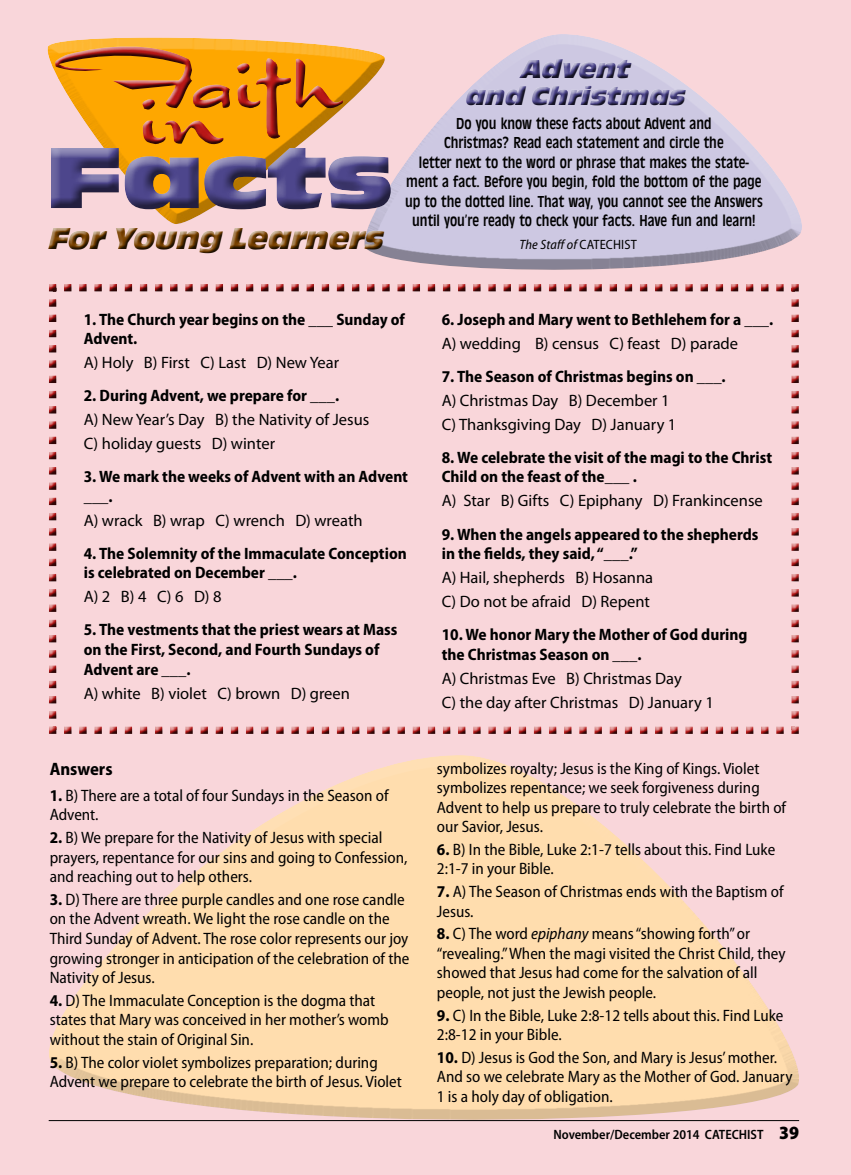
<style>
.page{position:relative;width:851px;height:1175px;background:#fff}
.page>*{position:absolute;margin:0;border:0;box-sizing:border-box;transform-origin:0 0}
.t1{font:90px "Antique Oli Nor P";letter-spacing:.01em;color:#4d468c}
.t2{font:81px "Dragonwick";color:#b81717}
.t3{font:31.5px "Antique Oli T Comp Ital";color:#7a4200}
.t4{font:27px/27px "Antique Oli T Comp Ital";color:#4d468c;text-align:center}
.t5{font:700 semi-condensed 18px "Myriad Pro";color:#000}
.t6{font:semi-condensed 16.5px/19.5px "Myriad Pro";color:#000}
.t7{font:700 semi-condensed 16.5px/19.5px "Myriad Pro";color:#000}
.t8{font:16.5px/24px "Myriad Pro";color:#000}
.t9{font:condensed 16.5px/19.5px "Antique Oli T";color:#000;text-align:center}
.t10{font:600 semi-condensed 13.5px "Myriad Pro";color:#000}
.t11{font:italic semi-condensed 13.5px "Myriad Pro";letter-spacing:.01em;color:#000}
.s1{font-style:normal}
.s2{font-weight:700}
.s3{font-style:italic}
.s4{font-weight:900;font-size:18.75px}
</style>
<div class="page">
<div style="left:0;top:0;width:850px;height:1174px;background:#f9d6da"></div>
<div style="left:46px;top:754px;width:753px;height:320px;background:#fff;opacity:.15"></div>
<div style="left:46px;top:888px;width:753px;height:233px;background:#000;opacity:.15"></div>
<div style="left:47px;top:35px;width:339px;height:83px;background:#fff;opacity:.35"></div>
<div style="left:47px;top:50px;width:339px;height:174px;background:#000;opacity:.35"></div>
<div style="left:50px;top:46px;width:296px;height:97px;background:#fff;opacity:.75"></div>
<div style="left:52px;top:52px;width:295px;height:97px;background:#000;opacity:.75"></div>
<div style="left:363px;top:34px;width:441px;height:206px;background:#fff;opacity:.35"></div>
<div style="left:363px;top:103px;width:441px;height:169px;background:#000;opacity:.35"></div>
<div style="left:462px;top:54px;width:227px;height:52px;background:#fff;opacity:.75"></div>
<div style="left:463px;top:56px;width:227px;height:53px;background:#000;opacity:.75"></div>
<div style="left:40px;top:138px;width:357px;height:77px;background:#fff;opacity:.55"></div>
<div style="left:42px;top:141px;width:360px;height:79px;background:#000;opacity:.55"></div>
<div style="left:44px;top:224px;width:344px;height:31px;background:#f9d6da"></div>
<div style="left:45px;top:225px;width:343px;height:33px;background:#000;opacity:.75"></div>
<div style="left:256px;top:56px;width:37px;height:82px;background:#fff;opacity:.75"></div>
<div style="left:256px;top:61px;width:37px;height:77px;background:#000;opacity:.75"></div>
<hr style="left:49px;top:1120px;width:750px;height:1px;background:#000">
<h2 class="t2" style="left:48px;top:46px;width:297px">Fai h</h2>
<h2 class="t2" style="left:141px;top:82px;width:86px">in</h2>
<h1 class="t1" style="left:47px;top:138px;width:346px">Facts</h1>
<h3 class="t4" style="left:466px;top:55px;width:221px">Advent<br>and Christmas</h3>
<p class="t9" style="left:405px;top:113px;width:359px">Do you know these facts about Advent and<br>Christmas? Read each statement and circle the<br>letter next to the word or phrase that makes the state&shy;ment a fact. Before you begin, fold the bottom of the page up to the dotted line. That way, you cannot see the Answers</p>
<p class="t9" style="left:412px;top:211px;width:345px">until you’re ready to check your facts. Have fun and learn!</p>
<h3 class="t3" style="left:49px;top:221px;width:336px">For Young Learners</h3>
<p class="t11" style="left:519px;top:237px;width:119px">The Staff of <span class="s1">CATECHIST</span></p>
<p class="t7" style="left:84px;top:310px;width:322px">1. The Church year begins on the ___ Sunday of<br>Advent.</p>
<p class="t8" style="left:84px;top:350px;width:257px">A) Holy B) First C) Last D) New Year</p>
<p class="t7" style="left:84px;top:386px;width:257px">2. During Advent, we prepare for ___.</p>
<p class="t8" style="left:84px;top:407px;width:287px">A) New Year’s Day B) the Nativity of Jesus<br>C) holiday guests D) winter</p>
<p class="t7" style="left:84px;top:467px;width:326px">3. We mark the weeks of Advent with an Advent ___.</p>
<p class="t8" style="left:84px;top:508px;width:280px">A) wrack B) wrap C) wrench D) wreath</p>
<p class="t7" style="left:84px;top:544px;width:324px">4. The Solemnity of the Immaculate Conception is celebrated on December ___.</p>
<p class="t8" style="left:84px;top:584px;width:139px">A) 2 B) 4 C) 6 D) 8</p>
<p class="t7" style="left:84px;top:620px;width:315px">5. The vestments that the priest wears at Mass on the First, Second, and Fourth Sundays of<br>Advent are ___.</p>
<p class="t8" style="left:84px;top:680px;width:268px">A) white B) violet C) brown D) green</p>
<p class="t5" style="left:50px;top:758px;width:64px">Answers</p>
<p class="t6" style="left:50px;top:786px;width:340px"><span class="s2">1.</span> B) There are a total of four Sundays in the Season of<br>Advent.</p>
<p class="t6" style="left:50px;top:828px;width:359px"><span class="s2">2.</span> B) We prepare for the Nativity of Jesus with special prayers, repentance for our sins and going to Confession, and reaching out to help others.</p>
<p class="t6" style="left:50px;top:890px;width:361px"><span class="s2">3.</span> D) There are three purple candles and one rose candle on the Advent wreath. We light the rose candle on the Third Sunday of Advent. The rose color represents our joy growing stronger in anticipation of the celebration of the Nativity of Jesus.</p>
<p class="t6" style="left:50px;top:990px;width:340px"><span class="s2">4.</span> D) The Immaculate Conception is the dogma that states that Mary was conceived in her mother’s womb without the stain of Original Sin.</p>
<p class="t6" style="left:50px;top:1052px;width:353px"><span class="s2">5.</span> B) The color violet symbolizes preparation; during<br>Advent we prepare to celebrate the birth of Jesus. Violet</p>
<p class="t7" style="left:441px;top:310px;width:333px">6. Joseph and Mary went to Bethlehem for a ___.</p>
<p class="t8" style="left:441px;top:331px;width:298px">A) wedding B) census C) feast D) parade</p>
<p class="t7" style="left:441px;top:367px;width:285px">7. The Season of Christmas begins on ___.</p>
<p class="t8" style="left:441px;top:388px;width:236px">A) Christmas Day B) December 1<br>C) Thanksgiving Day D) January 1</p>
<p class="t7" style="left:441px;top:448px;width:332px">8. We celebrate the visit of the magi to the Christ<br>Child on the feast of the___ .</p>
<p class="t8" style="left:441px;top:488px;width:322px">A) Star B) Gifts C) Epiphany D) Frankincense</p>
<p class="t7" style="left:441px;top:524px;width:318px">9. When the angels appeared to the shepherds in the fields, they said, “___.”</p>
<p class="t8" style="left:441px;top:565px;width:213px">A) Hail, shepherds B) Hosanna<br>C) Do not be afraid D) Repent</p>
<p class="t7" style="left:441px;top:625px;width:307px">10. We honor Mary the Mother of God during the Christmas Season on ___.</p>
<p class="t8" style="left:441px;top:666px;width:273px">A) Christmas Eve B) Christmas Day<br>C) the day after Christmas D) January 1</p>
<p class="t6" style="left:437px;top:758px;width:351px">symbolizes royalty; Jesus is the King of Kings. Violet symbolizes repentance; we seek forgiveness during Advent to help us prepare to truly celebrate the birth of our Savior, Jesus.</p>
<p class="t6" style="left:437px;top:840px;width:340px"><span class="s2">6.</span> B) In the Bible, Luke 2:1-7 tells about this. Find Luke<br>2:1-7 in your Bible.</p>
<p class="t6" style="left:437px;top:882px;width:348px"><span class="s2">7.</span> A) The Season of Christmas ends with the Baptism of<br>Jesus.</p>
<p class="t6" style="left:437px;top:924px;width:350px"><span class="s2">8.</span> C) The word <span class="s3">epiphany</span> means “showing forth” or “revealing.” When the magi visited the Christ Child, they showed that Jesus had come for the salvation of all people, not just the Jewish people.</p>
<p class="t6" style="left:437px;top:1005px;width:348px"><span class="s2">9.</span> C) In the Bible, Luke 2:8-12 tells about this. Find Luke<br>2:8-12 in your Bible.</p>
<p class="t6" style="left:437px;top:1048px;width:357px"><span class="s2">10.</span> D) Jesus is God the Son, and Mary is Jesus’ mother.<br>And so we celebrate Mary as the Mother of God. January<br>1 is a holy day of obligation.</p>
<p class="t10" style="left:553px;top:1127px;width:247px">November/December 2014 CATECHIST <span class="s4">39</span></p>
</div>
